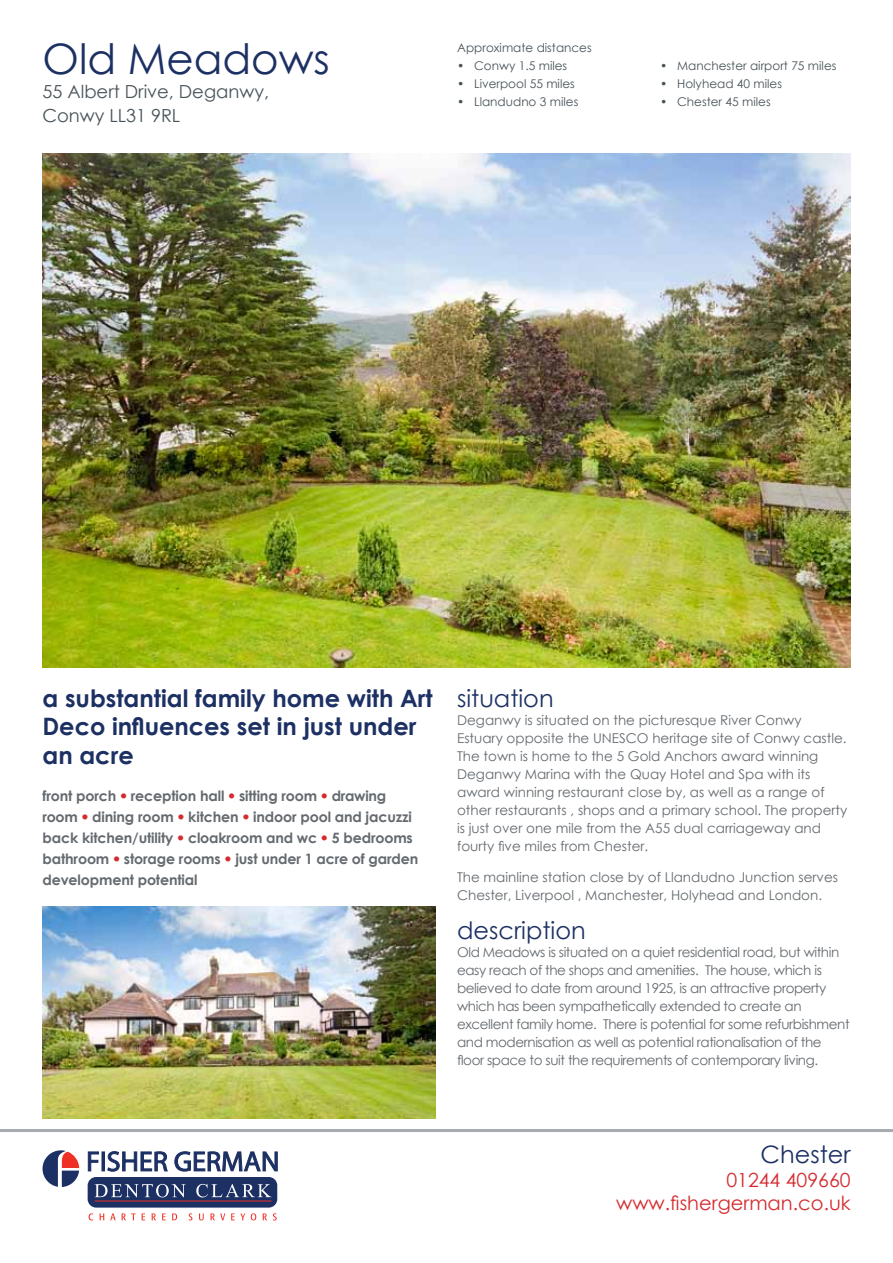
<style>
.page{position:relative;width:893px;height:1263px;background:#fff}
.page>*{position:absolute;margin:0;border:0;box-sizing:border-box;transform-origin:0 0}
.t1{font:42px "Century Gothic";color:#1c3063}
.t2{font:700 24px/28.5px "Century Gothic";color:#1c3063}
.t3{font:24px "Century Gothic";color:#1c3063}
.t4{font:19.5px/23.4px "Century Gothic";color:#d52a2e;text-align:right}
.t5{font:18px/24px "Century Gothic";color:#485359}
.t6{font:700 14.25px/21px "Century Gothic";letter-spacing:-.01em;color:#646a6f}
.t7{font:13.5px/18px "Century Gothic";color:#646a6f}
.t8{font:13.5px/18px "Century Gothic";letter-spacing:-.03em;color:#646a6f}
.t9{font:12px "Century Gothic";color:#485359}
.s1{font-family:"Helvetica Neue LT Std";font-weight:300;color:#d52a2e}
</style>
<div class="page">
<hr style="left:0;top:1129px;width:893px;height:3px;background:#a5abb0">
<img style="left:43px;top:153px;width:807px;height:515px">
<img style="left:43px;top:906px;width:393px;height:212px">
<div style="left:88px;top:1177px;width:189px;height:30px;background:#1c3063;border-radius:8px"></div>
<svg style="left:43px;top:1150px;width:36px;height:37px"></svg>
<svg style="left:88px;top:1151px;width:80px;height:20px"></svg>
<svg style="left:175px;top:1151px;width:102px;height:20px"></svg>
<svg style="left:89px;top:1213px;width:4px;height:7px"></svg>
<svg style="left:100px;top:1213px;width:4px;height:7px"></svg>
<svg style="left:110px;top:1213px;width:6px;height:7px"></svg>
<svg style="left:122px;top:1213px;width:14px;height:7px"></svg>
<svg style="left:142px;top:1213px;width:3px;height:7px"></svg>
<svg style="left:152px;top:1213px;width:4px;height:7px"></svg>
<svg style="left:162px;top:1213px;width:4px;height:7px"></svg>
<svg style="left:172px;top:1213px;width:5px;height:7px"></svg>
<svg style="left:189px;top:1213px;width:3px;height:7px"></svg>
<svg style="left:199px;top:1213px;width:5px;height:7px"></svg>
<svg style="left:210px;top:1213px;width:15px;height:7px"></svg>
<svg style="left:231px;top:1213px;width:14px;height:7px"></svg>
<svg style="left:251px;top:1213px;width:5px;height:7px"></svg>
<svg style="left:263px;top:1213px;width:4px;height:7px"></svg>
<svg style="left:273px;top:1213px;width:4px;height:7px"></svg>
<svg style="left:94px;top:1184px;width:92px;height:13px"></svg>
<svg style="left:196px;top:1184px;width:75px;height:13px"></svg>
<hr style="left:95px;top:1201px;width:177px;height:1px;background:#ee3124">
<h1 class="t1" style="left:43px;top:30px;width:289px">Old Meadows</h1>
<h3 class="t5" style="left:43px;top:79px;width:228px">55 Albert Drive, Deganwy,<br>Conwy LL31 9RL</h3>
<p class="t9" style="left:457px;top:39px;width:136px">Approximate distances</p>
<p class="t9" style="left:457px;top:57px;width:112px">• Conwy 1.5 miles</p>
<p class="t9" style="left:457px;top:75px;width:119px">• Liverpool 55 miles</p>
<p class="t9" style="left:457px;top:93px;width:123px">• Llandudno 3 miles</p>
<p class="t9" style="left:660px;top:57px;width:178px">• Manchester airport 75 miles</p>
<p class="t9" style="left:660px;top:75px;width:123px">• Holyhead 40 miles</p>
<p class="t9" style="left:660px;top:93px;width:112px">• Chester 45 miles</p>
<h2 class="t2" style="left:43px;top:683px;width:392px">a substantial family home with Art<br>Deco influences set in just under an acre</h2>
<p class="t6" style="left:43px;top:785px;width:377px">front porch <span class="s1">•</span> reception hall <span class="s1">•</span> sitting room <span class="s1">•</span> drawing room <span class="s1">•</span> dining room <span class="s1">•</span> kitchen <span class="s1">•</span> indoor pool and jacuzzi back kitchen/utility <span class="s1">•</span> cloakroom and wc <span class="s1">•</span> 5 bedrooms bathroom <span class="s1">•</span> storage rooms <span class="s1">•</span> just under 1 acre of garden development potential</p>
<h2 class="t3" style="left:457px;top:681px;width:98px">situation</h2>
<p class="t7" style="left:457px;top:711px;width:392px">Deganwy is situated on the picturesque River Conwy Estuary opposite the UNESCO heritage site of Conwy castle.<br>The town is home to the 5 Gold Anchors award winning Deganwy Marina with the Quay Hotel and Spa with its award winning restaurant close by, as well as a range of other restaurants , shops and a primary school. The property is just over one mile from the A55 dual carriageway and fourty five miles from Chester.</p>
<p class="t7" style="left:457px;top:867px;width:382px">The mainline station close by of Llandudno Junction serves<br>Chester, Liverpool , Manchester, Holyhead and London.</p>
<h2 class="t3" style="left:457px;top:914px;width:130px">description</h2>
<p class="t8" style="left:457px;top:943px;width:394px">Old Meadows is situated on a quiet residential road, but within easy reach of the shops and amenities. The house, which is believed to date from around 1925, is an attractive property which has been sympathetically extended to create an excellent family home. There is potential for some refurbishment and modernisation as well as potential rationalisation of the floor space to suit the requirements of contemporary living.</p>
<h2 class="t3" style="left:761px;top:1138px;width:92px">Chester</h2>
<h3 class="t4" style="left:616px;top:1167px;width:236px">01244 409660 www.fishergerman.co.uk</h3>
</div>
